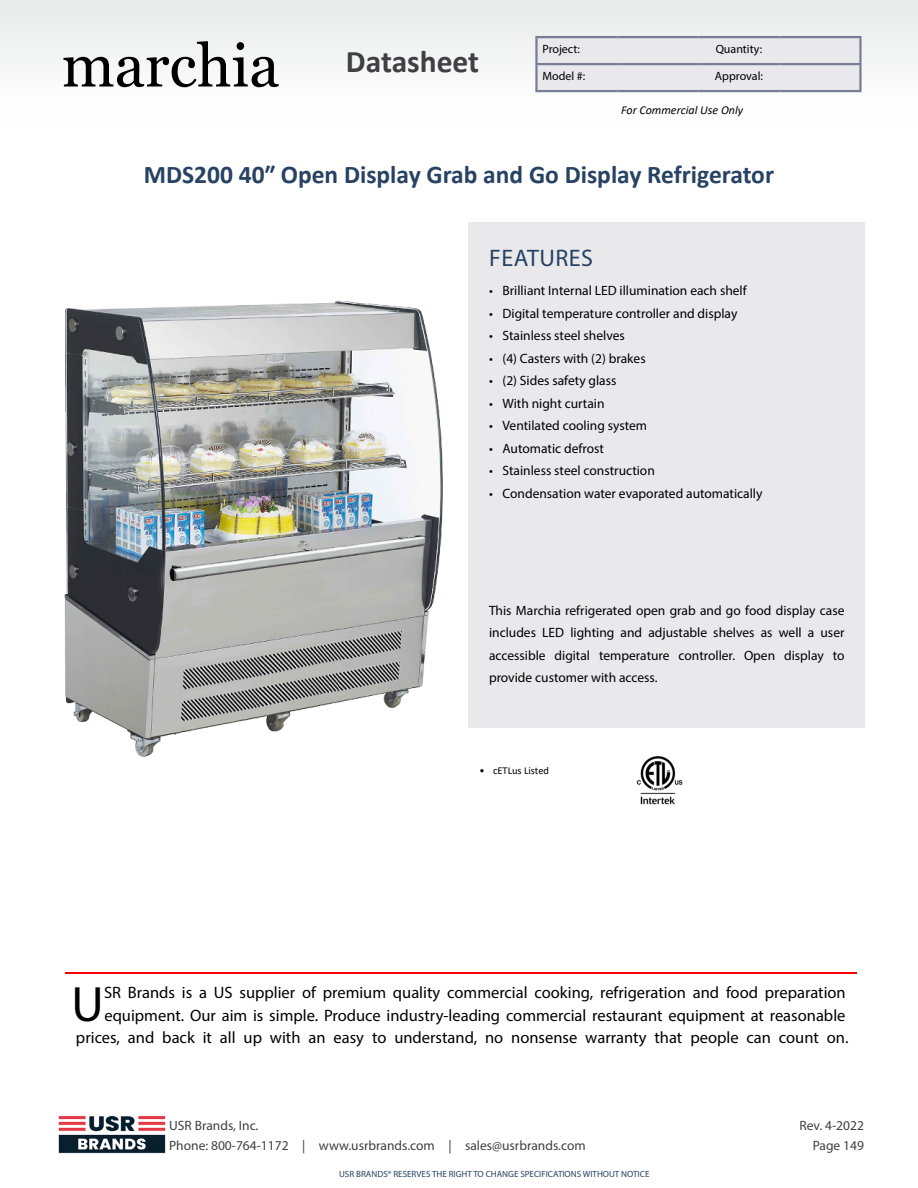
<style>
.page{position:relative;width:918px;height:1188px;background:#fff}
.page>*{position:absolute;margin:0;border:0;box-sizing:border-box;transform-origin:0 0}
.t1{font:49.95px "Myriad Pro";color:#000}
.t2{font:700 31.5px "Calibri";color:#404042}
.t3{font:700 25.5px "Calibri";color:#274262}
.t4{font:24px "Myriad Pro";letter-spacing:.02em;color:#274262}
.t5{font:16.5px/22.5px "Myriad Pro";color:#000;text-align:right}
.t6{font:13.5px/22.5px "Myriad Pro";color:#000;text-align:justify}
.t7{font:13.5px/19.5px "Myriad Pro";color:#404042}
.t8{font:12px "Myriad Pro";color:#000}
.t9{font:italic 12px "Calibri";color:#000}
.t10{font:10.5px "Calibri";color:#000}
.t11{font:9px "Myriad Pro";color:#274262}
.s1{font-family:"Georgia";font-weight:400;font-size:60px;color:#000}
</style>
<div class="page">
<hr style="left:65px;top:972px;width:792px;height:2px;background:#f00">
<img style="left:58px;top:1115px;width:108px;height:39px">
<img style="left:636px;top:756px;width:47px;height:49px">
<img style="left:64px;top:300px;width:379px;height:457px">
<div style="left:469px;top:222px;width:396px;height:505px;background:#e9e9ec"></div>
<div style="left:0;top:0;width:918px;height:127px;background:#f5f6f6"></div>
<div style="left:538px;top:38px;width:321px;height:52px;background:#e9e9ec"></div>
<hr style="left:535px;top:36px;width:82px;height:2px;background:#777d95">
<hr style="left:535px;top:38px;width:3px;height:25px;background:#777d95">
<hr style="left:617px;top:36px;width:81px;height:2px;background:#777d95">
<hr style="left:698px;top:36px;width:81px;height:2px;background:#777d95">
<hr style="left:779px;top:36px;width:83px;height:2px;background:#777d95">
<hr style="left:859px;top:38px;width:3px;height:25px;background:#777d95">
<hr style="left:535px;top:63px;width:82px;height:2px;background:#777d95">
<hr style="left:535px;top:65px;width:3px;height:25px;background:#777d95">
<hr style="left:617px;top:63px;width:81px;height:2px;background:#777d95">
<hr style="left:698px;top:63px;width:81px;height:2px;background:#777d95">
<hr style="left:779px;top:63px;width:83px;height:2px;background:#777d95">
<hr style="left:859px;top:65px;width:3px;height:25px;background:#777d95">
<hr style="left:535px;top:90px;width:82px;height:2px;background:#777d95">
<hr style="left:617px;top:90px;width:81px;height:2px;background:#777d95">
<hr style="left:698px;top:90px;width:81px;height:2px;background:#777d95">
<hr style="left:779px;top:90px;width:83px;height:2px;background:#777d95">
<h2 class="t2" style="left:62px;top:40px;width:419px"><span class="s1">marchia</span> Datasheet</h2>
<p class="t8" style="left:542px;top:42px;width:39px">Project:</p>
<p class="t8" style="left:716px;top:42px;width:48px">Quantity:</p>
<p class="t8" style="left:542px;top:69px;width:44px">Model #:</p>
<p class="t8" style="left:715px;top:69px;width:50px">Approval:</p>
<p class="t9" style="left:621px;top:102px;width:123px">For Commercial Use Only</p>
<h3 class="t3" style="left:144px;top:156px;width:632px">MDS200 40″ Open Display Grab and Go Display Refrigerator</h3>
<h3 class="t4" style="left:489px;top:238px;width:105px">FEATURES</h3>
<h3 class="t4" style="left:489px;top:243px;width:105px">FEATURES</h3>
<p class="t6" style="left:489px;top:279px;width:259px">• Brilliant Internal LED illumination each shelf</p>
<p class="t6" style="left:489px;top:302px;width:250px">• Digital temperature controller and display</p>
<p class="t6" style="left:489px;top:324px;width:137px">• Stainless steel shelves</p>
<p class="t6" style="left:489px;top:347px;width:158px">• (4) Casters with (2) brakes</p>
<p class="t6" style="left:489px;top:369px;width:129px">• (2) Sides safety glass</p>
<p class="t6" style="left:489px;top:392px;width:117px">• With night curtain</p>
<p class="t6" style="left:489px;top:414px;width:160px">• Ventilated cooling system</p>
<p class="t6" style="left:489px;top:437px;width:116px">• Automatic defrost</p>
<p class="t6" style="left:489px;top:459px;width:167px">• Stainless steel construction</p>
<p class="t6" style="left:489px;top:482px;width:275px">• Condensation water evaporated automatically</p>
<p class="t6" style="left:489px;top:599px;width:357px">This Marchia refrigerated open grab and go food display case includes LED lighting and adjustable shelves as well a user accessible digital temperature controller. Open display to provide customer with access.</p>
<p class="t10" style="left:480px;top:764px;width:71px">• cETLus Listed</p>
<p class="t5" style="left:76px;top:981px;width:774px">SR Brands is a US supplier of premium quality commercial cooking, refrigeration and food preparation equipment. Our aim is simple. Produce industry-leading commercial restaurant equipment at reasonable prices, and back it all up with an easy to understand, no nonsense warranty that people can count on.</p>
<h1 class="t1" style="left:72px;top:973px;width:34px">U</h1>
<p class="t7" style="left:169px;top:1116px;width:418px">USR Brands, Inc.<br>Phone: 800-764-1172 | www.usrbrands.com | sales@usrbrands.com</p>
<p class="t7" style="left:800px;top:1116px;width:66px;text-align:right">Rev. 4-2022<br>Page 149</p>
<p class="t11" style="left:339px;top:1169px;width:312px">USR BRANDS® RESERVES THE RIGHT TO CHANGE SPECIFICATIONS WITHOUT NOTICE</p>
</div>
